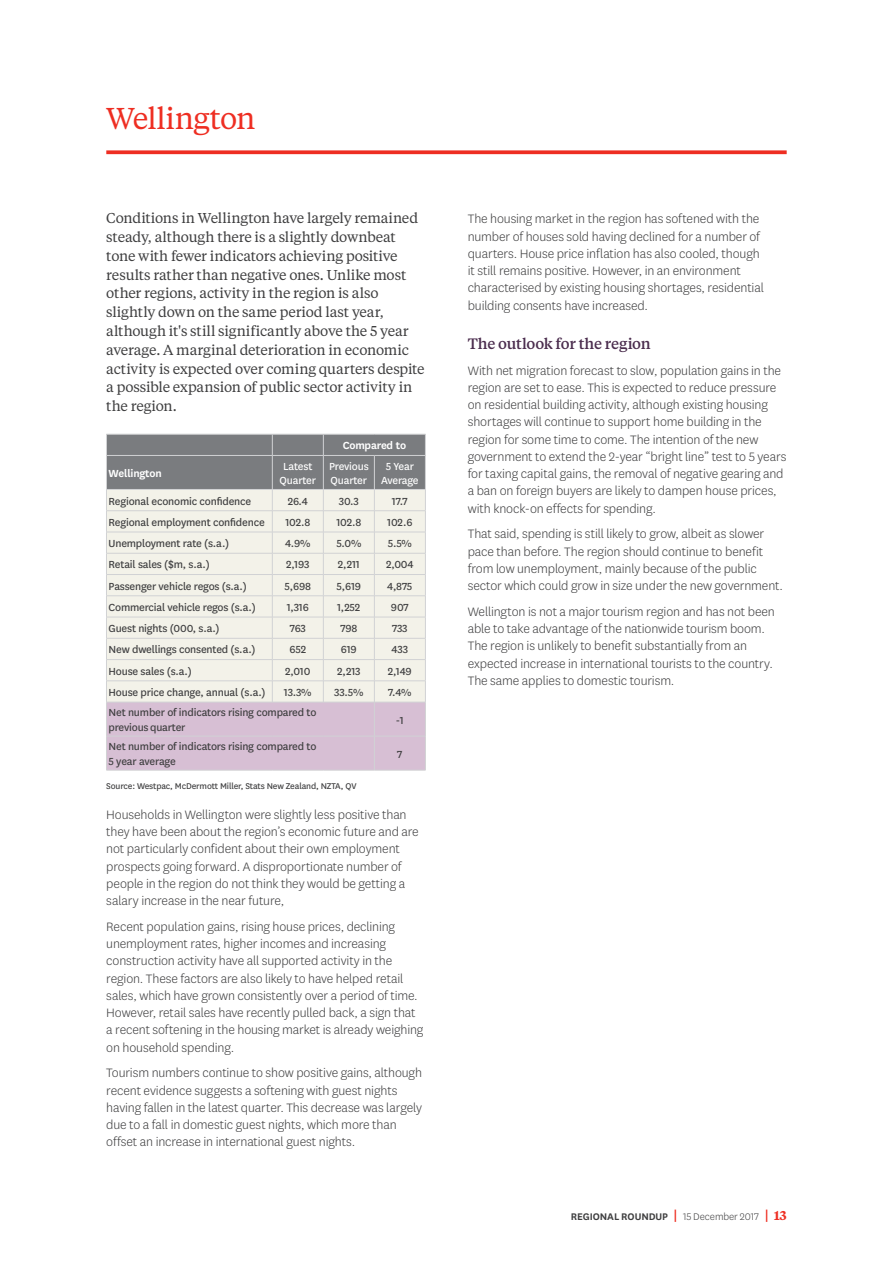
<style>
.page{position:relative;width:893px;height:1263px;background:#fff}
.page>*{position:absolute;margin:0;border:0;box-sizing:border-box;transform-origin:0 0}
.t1{font:30px "Tiempos Text";letter-spacing:-.02em;color:#ee2e22}
.t2{font:500 15px "Tiempos Text";letter-spacing:-.02em;color:#4b2d4e}
.t3{font:300 14.25px/17.2px "National LF";letter-spacing:-.01em;color:#3e3e3f}
.t4{font:14.25px/18.8px "Tiempos Text";letter-spacing:-.01em;color:#3e3e3f}
.t5{font:12px/14.4px "National LF";letter-spacing:-.015em;color:#3e3e3f}
.t6{font:12px/13.5px "National LF";letter-spacing:-.015em;color:#fff;text-align:center}
.t7{font:600 12px "National LF";letter-spacing:-.015em;color:#fff}
.t8{font:600 11.25px "National LF";letter-spacing:-.005em;color:#3e3e3f}
.t9{font:9.75px "National LF";letter-spacing:-.015em;color:#3e3e3f}
.s1{font-family:"Tiempos Text";font-size:13.5px;color:#ee2e22}
.s2{font-weight:300}
.s3{font-family:"Tiempos Text";font-size:12.75px;color:#ee2e22}
</style>
<div class="page">
<svg style="left:106px;top:150px;width:681px;height:4px;background:#ef4338"></svg>
<hr style="left:106px;top:770px;width:166px;height:1px;background:#d1d2d4">
<hr style="left:272px;top:770px;width:51px;height:1px;background:#d1d2d4">
<hr style="left:323px;top:770px;width:51px;height:1px;background:#d1d2d4">
<hr style="left:374px;top:770px;width:52px;height:1px;background:#d1d2d4">
<svg style="left:106px;top:434px;width:320px;height:336px;background:#d8d3d3"></svg>
<hr style="left:106px;top:455px;width:166px;height:1px;background:#d1d2d4">
<hr style="left:106px;top:456px;width:1px;height:33px;background:#d1d2d4">
<hr style="left:106px;top:489px;width:166px;height:1px;background:#d1d2d4">
<hr style="left:272px;top:455px;width:51px;height:1px;background:#d1d2d4">
<hr style="left:272px;top:456px;width:1px;height:33px;background:#d1d2d4">
<hr style="left:272px;top:489px;width:51px;height:1px;background:#d1d2d4">
<hr style="left:323px;top:455px;width:51px;height:1px;background:#d1d2d4">
<hr style="left:323px;top:456px;width:1px;height:33px;background:#d1d2d4">
<hr style="left:323px;top:489px;width:51px;height:1px;background:#d1d2d4">
<hr style="left:374px;top:455px;width:52px;height:1px;background:#d1d2d4">
<hr style="left:374px;top:456px;width:1px;height:33px;background:#d1d2d4">
<hr style="left:425px;top:456px;width:1px;height:33px;background:#d1d2d4">
<hr style="left:374px;top:489px;width:52px;height:1px;background:#d1d2d4">
<h1 class="t1" style="left:106px;top:98px;width:151px">Wellington</h1>
<p class="t4" style="left:106px;top:208px;width:320px">Conditions in Wellington have largely remained steady, although there is a slightly downbeat tone with fewer indicators achieving positive results rather than negative ones. Unlike most other regions, activity in the region is also slightly down on the same period last year, although it's still significantly above the 5 year average. A marginal deterioration in economic activity is expected over coming quarters despite a possible expansion of public sector activity in the region.</p>
<p class="t7" style="left:343px;top:437px;width:65px">Compared to</p>
<p class="t7" style="left:109px;top:465px;width:55px">Wellington</p>
<p class="t6" style="left:280px;top:459px;width:38px">Latest<br>Quarter</p>
<p class="t6" style="left:329px;top:459px;width:41px;text-align:left">Previous<br>Quarter</p>
<p class="t6" style="left:381px;top:459px;width:39px">5 Year<br>Average</p>
<p class="t5" style="left:109px;top:493px;width:144px">Regional economic confidence</p>
<p class="t5" style="left:288px;top:493px;width:22px">26.4</p>
<p class="t5" style="left:339px;top:493px;width:22px">30.3</p>
<p class="t5" style="left:392px;top:493px;width:17px">17.7</p>
<p class="t5" style="left:109px;top:514px;width:158px">Regional employment confidence</p>
<p class="t5" style="left:285px;top:514px;width:26px">102.8</p>
<p class="t5" style="left:336px;top:514px;width:26px">102.8</p>
<p class="t5" style="left:387px;top:514px;width:27px">102.6</p>
<p class="t5" style="left:109px;top:536px;width:122px">Unemployment rate (s.a.)</p>
<p class="t5" style="left:285px;top:536px;width:27px">4.9%</p>
<p class="t5" style="left:336px;top:536px;width:26px">5.0%</p>
<p class="t5" style="left:388px;top:536px;width:26px">5.5%</p>
<p class="t5" style="left:109px;top:557px;width:103px">Retail sales ($m, s.a.)</p>
<p class="t5" style="left:286px;top:557px;width:25px">2,193</p>
<p class="t5" style="left:338px;top:557px;width:24px">2,211</p>
<p class="t5" style="left:386px;top:557px;width:29px">2,004</p>
<p class="t5" style="left:109px;top:578px;width:140px">Passenger vehicle regos (s.a.)</p>
<p class="t5" style="left:285px;top:578px;width:28px">5,698</p>
<p class="t5" style="left:337px;top:578px;width:26px">5,619</p>
<p class="t5" style="left:387px;top:578px;width:27px">4,875</p>
<p class="t5" style="left:109px;top:599px;width:149px">Commercial vehicle regos (s.a.)</p>
<p class="t5" style="left:287px;top:599px;width:23px">1,316</p>
<p class="t5" style="left:337px;top:599px;width:25px">1,252</p>
<p class="t5" style="left:391px;top:599px;width:19px">907</p>
<p class="t5" style="left:109px;top:621px;width:113px">Guest nights (000, s.a.)</p>
<p class="t5" style="left:290px;top:621px;width:18px">763</p>
<p class="t5" style="left:340px;top:621px;width:19px">798</p>
<p class="t5" style="left:392px;top:621px;width:17px">733</p>
<p class="t5" style="left:109px;top:642px;width:149px">New dwellings consented (s.a.)</p>
<p class="t5" style="left:289px;top:642px;width:18px">652</p>
<p class="t5" style="left:341px;top:642px;width:17px">619</p>
<p class="t5" style="left:392px;top:642px;width:18px">433</p>
<p class="t5" style="left:109px;top:663px;width:85px">House sales (s.a.)</p>
<p class="t5" style="left:285px;top:663px;width:27px">2,010</p>
<p class="t5" style="left:337px;top:663px;width:25px">2,213</p>
<p class="t5" style="left:388px;top:663px;width:26px">2,149</p>
<p class="t5" style="left:109px;top:684px;width:159px">House price change, annual (s.a.)</p>
<p class="t5" style="left:284px;top:684px;width:29px">13.3%</p>
<p class="t5" style="left:334px;top:684px;width:31px">33.5%</p>
<p class="t5" style="left:388px;top:684px;width:25px">7.4%</p>
<p class="t5" style="left:109px;top:705px;width:209px">Net number of indicators rising compared to previous quarter</p>
<p class="t5" style="left:396px;top:712px;width:9px">-1</p>
<p class="t5" style="left:109px;top:739px;width:209px">Net number of indicators rising compared to<br>5 year average</p>
<p class="t5" style="left:397px;top:746px;width:7px">7</p>
<p class="t9" style="left:106px;top:779px;width:252px">Source: Westpac, McDermott Miller, Stats New Zealand, NZTA, QV</p>
<p class="t3" style="left:106px;top:805px;width:314px">Households in Wellington were slightly less positive than they have been about the region’s economic future and are not particularly confident about their own employment prospects going forward. A disproportionate number of people in the region do not think they would be getting a salary increase in the near future,</p>
<p class="t3" style="left:106px;top:917px;width:319px">Recent population gains, rising house prices, declining unemployment rates, higher incomes and increasing construction activity have all supported activity in the region. These factors are also likely to have helped retail sales, which have grown consistently over a period of time.<br>However, retail sales have recently pulled back, a sign that a recent softening in the housing market is already weighing on household spending.</p>
<p class="t3" style="left:106px;top:1064px;width:317px">Tourism numbers continue to show positive gains, although recent evidence suggests a softening with guest nights having fallen in the latest quarter. This decrease was largely due to a fall in domestic guest nights, which more than offset an increase in international guest nights.</p>
<p class="t3" style="left:468px;top:210px;width:298px">The housing market in the region has softened with the number of houses sold having declined for a number of quarters. House price inflation has also cooled, though it still remains positive. However, in an environment characterised by existing housing shortages, residential building consents have increased.</p>
<p class="t2" style="left:468px;top:333px;width:185px">The outlook for the region</p>
<p class="t3" style="left:468px;top:361px;width:320px">With net migration forecast to slow, population gains in the region are set to ease. This is expected to reduce pressure on residential building activity, although existing housing shortages will continue to support home building in the region for some time to come. The intention of the new government to extend the 2-year “bright line” test to 5 years for taxing capital gains, the removal of negative gearing and a ban on foreign buyers are likely to dampen house prices, with knock-on effects for spending.</p>
<p class="t3" style="left:468px;top:525px;width:317px">That said, spending is still likely to grow, albeit as slower pace than before. The region should continue to benefit from low unemployment, mainly because of the public sector which could grow in size under the new government.</p>
<p class="t3" style="left:468px;top:602px;width:309px">Wellington is not a major tourism region and has not been able to take advantage of the nationwide tourism boom.<br>The region is unlikely to benefit substantially from an expected increase in international tourists to the country.<br>The same applies to domestic tourism.</p>
<p class="t8" style="left:571px;top:1209px;width:217px">REGIONAL ROUNDUP <span class="s1">|</span> <span class="s2">15 December 2017</span> <span class="s1">|</span> <span class="s3">13</span></p>
</div>
